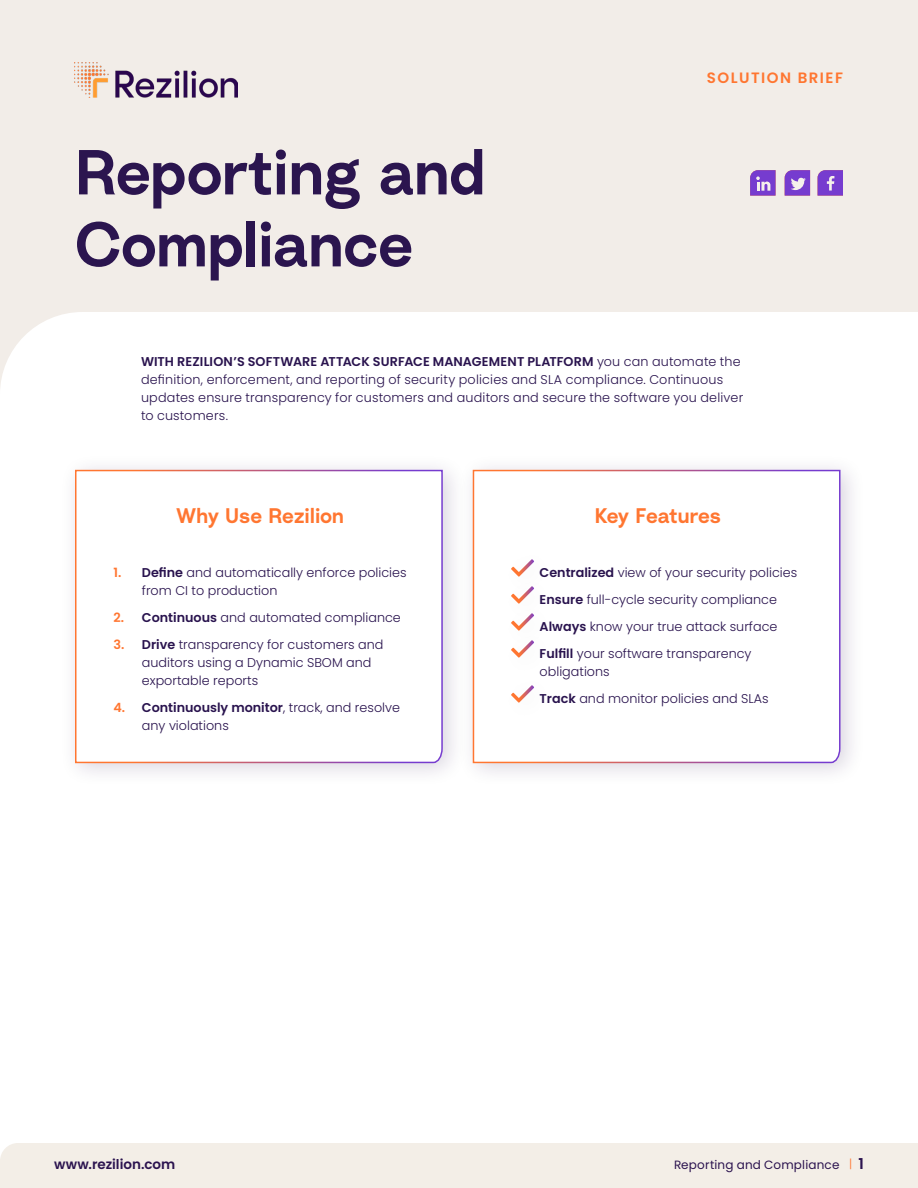
<style>
.page{position:relative;width:918px;height:1188px;background:#fff}
.page>*{position:absolute;margin:0;border:0;box-sizing:border-box;transform-origin:0 0}
.t1{font:600 63px/72px "Radial";letter-spacing:-.02em;color:#2b154f}
.t2{font:600 21px "Radial";letter-spacing:-.01em;color:#ff7631}
.t3{font:600 15px "Poppins";letter-spacing:.1em;color:#ff7631}
.t4{font:600 13.5px "Poppins";color:#2b134f}
.t5{font:300 12.75px/18px "Poppins";color:#29134e}
.t6{font:12px "Poppins";letter-spacing:.015em;color:#2b134f}
.s1{font-weight:600}
.s2{font-weight:600;color:#ff7631}
.s3{font-weight:300;color:#ff7631}
.s4{font-weight:600;font-size:15px}
</style>
<div class="page">
<div style="left:0;top:0;width:918px;height:312px;background:#f2ede8"></div>
<div style="left:0;top:1143px;width:918px;height:45px;background:#f3eee7"></div>
<svg style="left:785px;top:170px;width:25px;height:26px"></svg>
<svg style="left:818px;top:170px;width:25px;height:26px"></svg>
<svg style="left:750px;top:170px;width:26px;height:26px"></svg>
<div style="left:59px;top:453px;width:409px;height:334px;background:#2b124f;opacity:.18"></div>
<svg style="left:74px;top:469px;width:370px;height:295px"></svg>
<div style="left:457px;top:453px;width:408px;height:334px;background:#2b124f;opacity:.18"></div>
<svg style="left:472px;top:469px;width:369px;height:295px"></svg>
<img style="left:75px;top:63px;width:163px;height:34px">
<div style="left:498px;top:545px;width:59px;height:53px;background:#fff"></div>
<svg style="left:511px;top:559px;width:23px;height:13px"></svg>
<div style="left:498px;top:572px;width:59px;height:53px;background:#fff"></div>
<svg style="left:511px;top:586px;width:23px;height:13px"></svg>
<div style="left:498px;top:599px;width:59px;height:53px;background:#fff"></div>
<svg style="left:511px;top:613px;width:23px;height:13px"></svg>
<div style="left:498px;top:626px;width:59px;height:53px;background:#fff"></div>
<svg style="left:511px;top:640px;width:23px;height:18px"></svg>
<div style="left:498px;top:671px;width:59px;height:53px;background:#fff"></div>
<svg style="left:511px;top:685px;width:23px;height:18px"></svg>
<p class="t1" style="left:75px;top:134px;width:413px">Reporting and<br>Compliance</p>
<p class="t3" style="left:707px;top:69px;width:138px">SOLUTION BRIEF</p>
<p class="t5" style="left:141px;top:353px;width:604px"><span class="s1">WITH REZILION’S SOFTWARE ATTACK SURFACE MANAGEMENT PLATFORM</span> you can automate the definition, enforcement, and reporting of security policies and SLA compliance. Continuous updates ensure transparency for customers and auditors and secure the software you deliver to customers.</p>
<p class="t2" style="left:176px;top:501px;width:169px">Why Use Rezilion</p>
<p class="t5" style="left:142px;top:563px;width:266px;text-indent:-28px"><span class="s2">1.</span> <span class="s1">Define</span> and automatically enforce policies from CI to production</p>
<p class="t5" style="left:113px;top:608px;width:289px"><span class="s2">2.</span> <span class="s1">Continuous</span> and automated compliance</p>
<p class="t5" style="left:142px;top:635px;width:243px;text-indent:-28px"><span class="s2">3.</span> <span class="s1">Drive</span> transparency for customers and auditors using a Dynamic SBOM and exportable reports</p>
<p class="t5" style="left:142px;top:698px;width:260px;text-indent:-28px"><span class="s2">4.</span> <span class="s1">Continuously monitor</span>, track, and resolve any violations</p>
<p class="t2" style="left:595px;top:501px;width:128px">Key Features</p>
<p class="t5" style="left:540px;top:563px;width:259px"><span class="s1">Centralized</span> view of your security policies</p>
<p class="t5" style="left:540px;top:590px;width:239px"><span class="s1">Ensure</span> full-cycle security compliance</p>
<p class="t5" style="left:540px;top:617px;width:239px"><span class="s1">Always</span> know your true attack surface</p>
<p class="t5" style="left:540px;top:644px;width:213px"><span class="s1">Fulfill</span> your software transparency obligations</p>
<p class="t5" style="left:540px;top:689px;width:231px"><span class="s1">Track</span> and monitor policies and SLAs</p>
<p class="t4" style="left:54px;top:1157px;width:123px">www.rezilion.com</p>
<p class="t6" style="left:674px;top:1158px;width:191px">Reporting and Compliance <span class="s3">|</span> <span class="s4">1</span></p>
</div>
